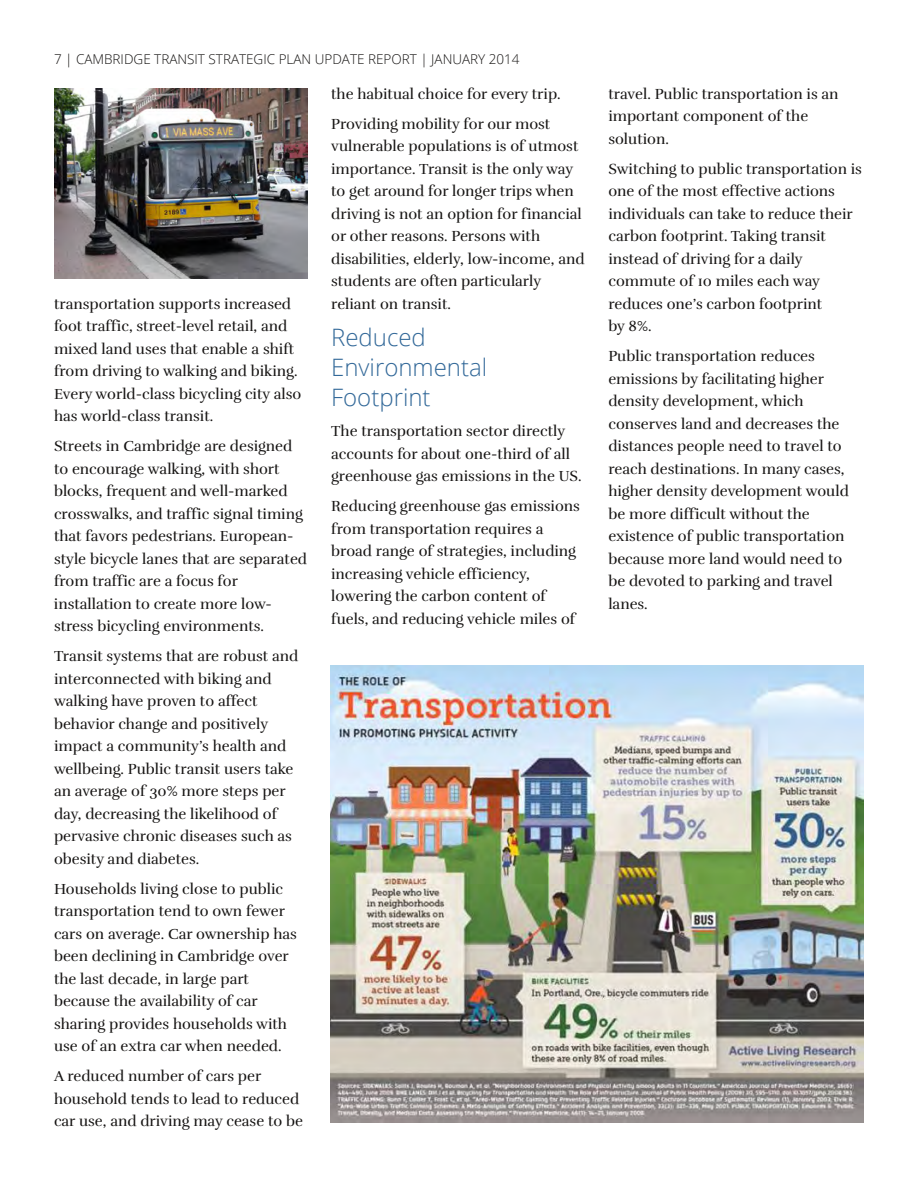
<style>
.page{position:relative;width:918px;height:1188px;background:#fff}
.page>*{position:absolute;margin:0;border:0;box-sizing:border-box;transform-origin:0 0}
.t1{font:300 24px/30px "Open Sans";color:#336999}
.t2{font:15px/22.5px "Rufina";color:#161413}
.t3{font:300 13.5px "Open Sans";color:#161413}
</style>
<div class="page">
<img style="left:331px;top:665px;width:533px;height:458px">
<img style="left:54px;top:88px;width:253px;height:191px">
<p class="t3" style="left:54px;top:50px;width:467px">7 | CAMBRIDGE TRANSIT STRATEGIC PLAN UPDATE REPORT | JANUARY 2014</p>
<p class="t2" style="left:54px;top:293px;width:249px">transportation supports increased foot traffic, street-level retail, and mixed land uses that enable a shift from driving to walking and biking.<br>Every world-class bicycling city also has world-class transit.</p>
<p class="t2" style="left:54px;top:435px;width:255px">Streets in Cambridge are designed to encourage walking, with short blocks, frequent and well-marked crosswalks, and traffic signal timing that favors pedestrians. European&shy;style bicycle lanes that are separated from traffic are a focus for installation to create more low&shy;stress bicycling environments.</p>
<p class="t2" style="left:54px;top:645px;width:246px">Transit systems that are robust and interconnected with biking and walking have proven to affect behavior change and positively impact a community’s health and wellbeing. Public transit users take an average of 30% more steps per day, decreasing the likelihood of pervasive chronic diseases such as obesity and diabetes.</p>
<p class="t2" style="left:54px;top:878px;width:244px">Households living close to public transportation tend to own fewer cars on average. Car ownership has been declining in Cambridge over the last decade, in large part because the availability of car sharing provides households with use of an extra car when needed.</p>
<p class="t2" style="left:54px;top:1065px;width:251px">A reduced number of cars per household tends to lead to reduced car use, and driving may cease to be</p>
<p class="t2" style="left:331px;top:79px;width:231px;line-height:30px">the habitual choice for every trip.<br>Providing mobility for our most</p>
<p class="t2" style="left:331px;top:135px;width:255px">vulnerable populations is of utmost importance. Transit is the only way to get around for longer trips when driving is not an option for financial or other reasons. Persons with disabilities, elderly, low-income, and students are often particularly reliant on transit.</p>
<h1 class="t1" style="left:331px;top:322px;width:158px">Reduced<br>Environmental<br>Footprint</h1>
<p class="t2" style="left:331px;top:420px;width:252px">The transportation sector directly accounts for about one-third of all greenhouse gas emissions in the US.</p>
<p class="t2" style="left:331px;top:495px;width:250px">Reducing greenhouse gas emissions from transportation requires a broad range of strategies, including increasing vehicle efficiency, lowering the carbon content of fuels, and reducing vehicle miles of</p>
<p class="t2" style="left:608px;top:83px;width:232px">travel. Public transportation is an important component of the solution.</p>
<p class="t2" style="left:608px;top:158px;width:255px">Switching to public transportation is one of the most effective actions individuals can take to reduce their carbon footprint. Taking transit instead of driving for a daily commute of 10 miles each way reduces one’s carbon footprint<br>by 8%.</p>
<p class="t2" style="left:608px;top:345px;width:242px">Public transportation reduces emissions by facilitating higher density development, which conserves land and decreases the distances people need to travel to reach destinations. In many cases, higher density development would be more difficult without the existence of public transportation because more land would need to be devoted to parking and travel lanes.</p>
</div>
